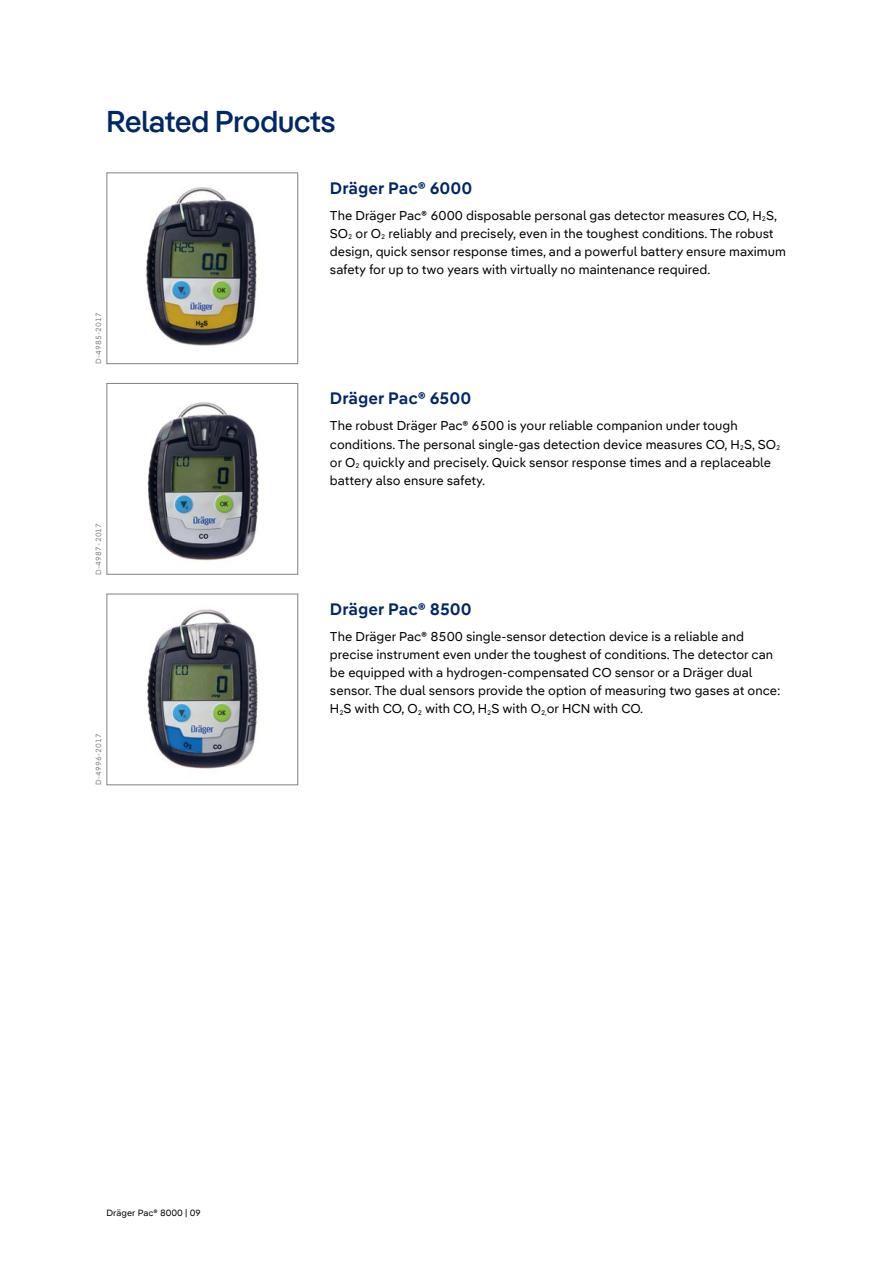
<style>
.page{position:relative;width:894px;height:1264px;background:#fff}
.page>*{position:absolute;margin:0;border:0;box-sizing:border-box;transform-origin:0 0}
.ps_page_hl{font:500 30px "Draeger Pangea";letter-spacing:-.005em;color:#002766}
.ps_blue_hl{font:600 16.5px "Draeger Pangea Text";color:#002766}
.ps_copy{font:12.75px/18px "Draeger Pangea Text";color:#000}
.t1{font:9px "Draeger Pangea Text";color:#000}
.ps_img_number{font:7.5px "Draeger Pangea Text";color:#808285}
</style>
<div class="page">
<img style="left:147px;top:609px;width:111px;height:160px">
<div style="left:106px;top:593px;width:192px;height:192px;border:1px solid #808285"></div>
<img style="left:147px;top:402px;width:113px;height:159px">
<div style="left:106px;top:383px;width:192px;height:191px;border:1px solid #808285"></div>
<img style="left:145px;top:187px;width:114px;height:159px">
<div style="left:106px;top:172px;width:192px;height:192px;border:1px solid #808285"></div>
<p class="ps_page_hl" style="left:106px;top:100px;width:230px">Related Products</p>
<p class="ps_blue_hl" style="left:330px;top:175px;width:144px">Dräger -Pac® -6000</p>
<p class="ps_img_number" style="left:93px;top:364px;width:53px;rotate:-90deg">D-4985-2017</p>
<p class="ps_img_number" style="left:93px;top:574px;width:53px;rotate:-90deg">D-4987-2017</p>
<p class="ps_img_number" style="left:93px;top:785px;width:53px;rotate:-90deg">D-4996-2017</p>
<p class="ps_copy" style="left:330px;top:205px;width:457px">The -Dräger -Pac® -6000 disposable personal gas detector measures CO, H<sub>2</sub>S, SO<sub>2</sub> or O<sub>2</sub> reliably and precisely, even in the toughest conditions. The robust design, quick sensor response times, and a powerful battery ensure maximum safety for up to two years with virtually no maintenance required.</p>
<p class="ps_blue_hl" style="left:330px;top:386px;width:143px">Dräger -Pac® -6500</p>
<p class="ps_copy" style="left:330px;top:416px;width:452px">The robust -Dräger -Pac® -6500 is your reliable companion under tough conditions. The personal single-gas detection device measures CO, H<sub>2</sub>S, SO<sub>2 </sub>or O<sub>2</sub> quickly and precisely. Quick sensor response times and a replaceable battery also ensure safety.</p>
<p class="ps_blue_hl" style="left:330px;top:596px;width:143px">Dräger -Pac® -8500</p>
<p class="ps_copy" style="left:330px;top:626px;width:452px">The -Dräger -Pac® -8500 single-sensor detection device is a reliable and precise instrument even under the toughest of conditions. The detector can be equipped with a hydrogen-compensated CO sensor or a Dräger dual sensor. The dual sensors provide the option of measuring two gases at once:<br>H<sub>2</sub>S with CO, O<sub>2</sub> with CO, H<sub>2</sub>S with O<sub>2,</sub>or HCN with CO.</p>
<p class="t1" style="left:106px;top:1205px;width:96px">-Dräger -Pac® -8000 | 09</p>
</div>
